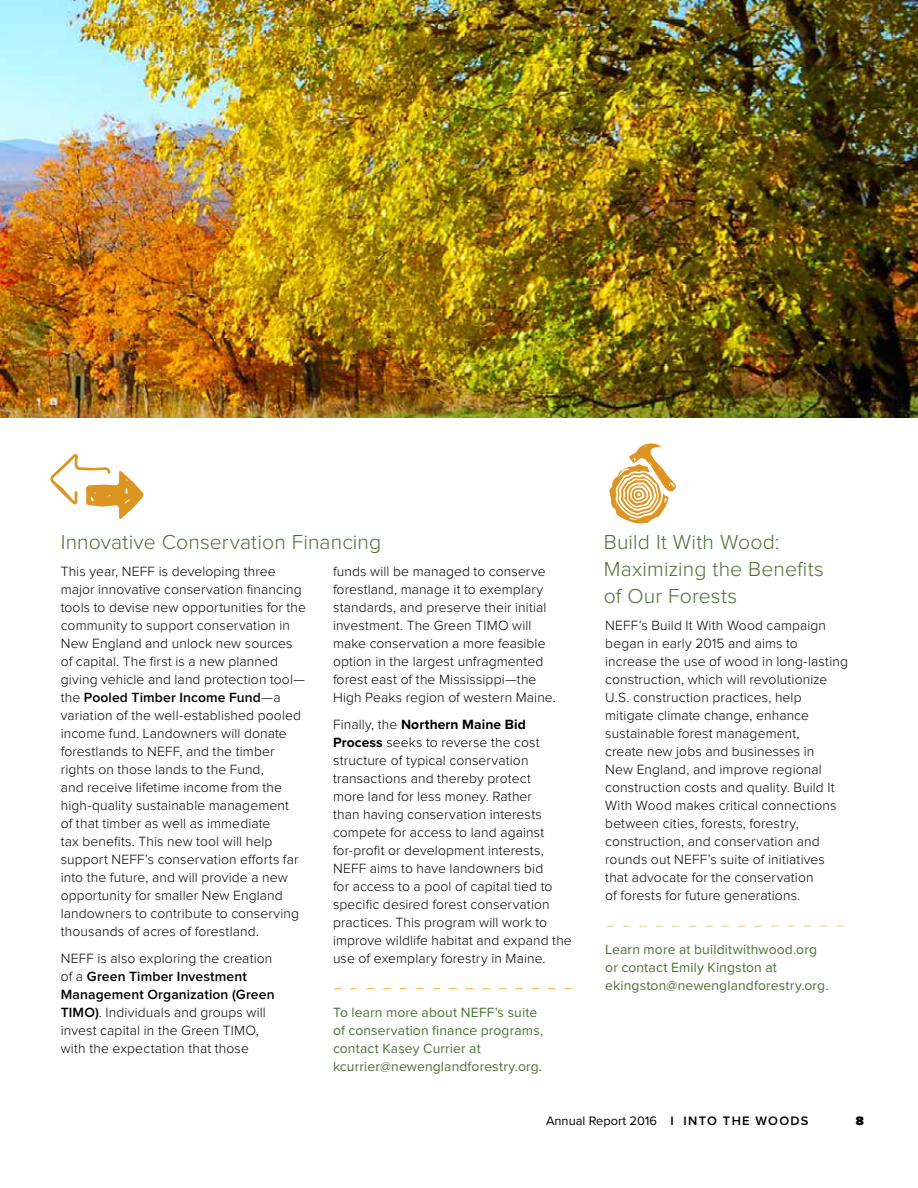
<style>
.page{position:relative;width:918px;height:1188px;background:#fff}
.page>*{position:absolute;margin:0;border:0;box-sizing:border-box;transform-origin:0 0}
.t1{font:300 21px/27px "Proxima Nova";letter-spacing:.005em;color:#4e7034}
.t2{font:300 13.8px/18px "Proxima Nova";letter-spacing:.01em;color:#000}
.t3{font:13.8px/18px "Proxima Nova";letter-spacing:.01em;color:#4e7034}
.t4{font:12.75px "Proxima Nova";color:#000}
.t5{font:900 12.75px "Proxima Nova";color:#000}
.s1{font-weight:600}
.s2{font-weight:700}
</style>
<div class="page">
<img style="left:0;top:0;width:918px;height:418px">
<svg style="left:609px;top:443px;width:67px;height:81px"></svg>
<svg style="left:50px;top:454px;width:93px;height:65px"></svg>
<img style="left:333px;top:988px;width:240px;height:2px">
<img style="left:606px;top:925px;width:239px;height:3px">
<h1 class="t1" style="left:61px;top:529px;width:322px">Innovative Conservation Financing</h1>
<p class="t2" style="left:61px;top:563px;width:247px">This year, NEFF is developing three major innovative conservation financing tools to devise new opportunities for the community to support conservation in New England and unlock new sources of capital. The first is a new planned giving vehicle and land protection tool— the <span class="s1">Pooled Timber Income Fund</span>—a variation of the well-established pooled income fund. Landowners will donate forestlands to NEFF, and the timber rights on those lands to the Fund,<br>and receive lifetime income from the high-quality sustainable management<br>of that timber as well as immediate<br>tax benefits. This new tool will help support NEFF’s conservation efforts far into the future, and will provide a new opportunity for smaller New England landowners to contribute to conserving thousands of acres of forestland.</p>
<p class="t2" style="left:61px;top:950px;width:215px">NEFF is also exploring the creation of a <span class="s1">Green Timber Investment<br>Management Organization (Green<br>TIMO)</span>. Individuals and groups will invest capital in the Green TIMO, with the expectation that those</p>
<p class="t2" style="left:333px;top:563px;width:224px">funds will be managed to conserve forestland, manage it to exemplary standards, and preserve their initial investment. The Green TIMO will make conservation a more feasible option in the largest unfragmented forest east of the Mississippi—the High Peaks region of western Maine.</p>
<p class="t2" style="left:333px;top:716px;width:240px">Finally, the <span class="s2">Northern Maine Bid Process</span> seeks to reverse the cost structure of typical conservation transactions and thereby protect<br>more land for less money. Rather<br>than having conservation interests compete for access to land against for-profit or development interests, NEFF aims to have landowners bid<br>for access to a pool of capital tied to specific desired forest conservation practices. This program will work to improve wildlife habitat and expand the use of exemplary forestry in Maine.</p>
<p class="t3" style="left:333px;top:1004px;width:212px">To learn more about NEFF’s suite of conservation finance programs, contact Kasey Currier at kcurrier@newenglandforestry.org.</p>
<h1 class="t1" style="left:604px;top:529px;width:222px">Build It With Wood:<br>Maximizing the Benefits of Our Forests</h1>
<p class="t2" style="left:605px;top:617px;width:244px">NEFF’s Build It With Wood campaign began in early 2015 and aims to increase the use of wood in long-lasting construction, which will revolutionize U.S. construction practices, help mitigate climate change, enhance sustainable forest management,<br>create new jobs and businesses in<br>New England, and improve regional construction costs and quality. Build It With Wood makes critical connections between cities, forests, forestry, construction, and conservation and rounds out NEFF’s suite of initiatives that advocate for the conservation<br>of forests for future generations.</p>
<p class="t3" style="left:605px;top:941px;width:225px">Learn more at builditwithwood.org or contact Emily Kingston at ekingston@newenglandforestry.org.</p>
<p class="t4" style="left:546px;top:1113px;width:264px">Annual Report 2016 <span class="s1">I INTO THE WOODS</span></p>
<p class="t5" style="left:856px;top:1113px;width:10px">8</p>
</div>
